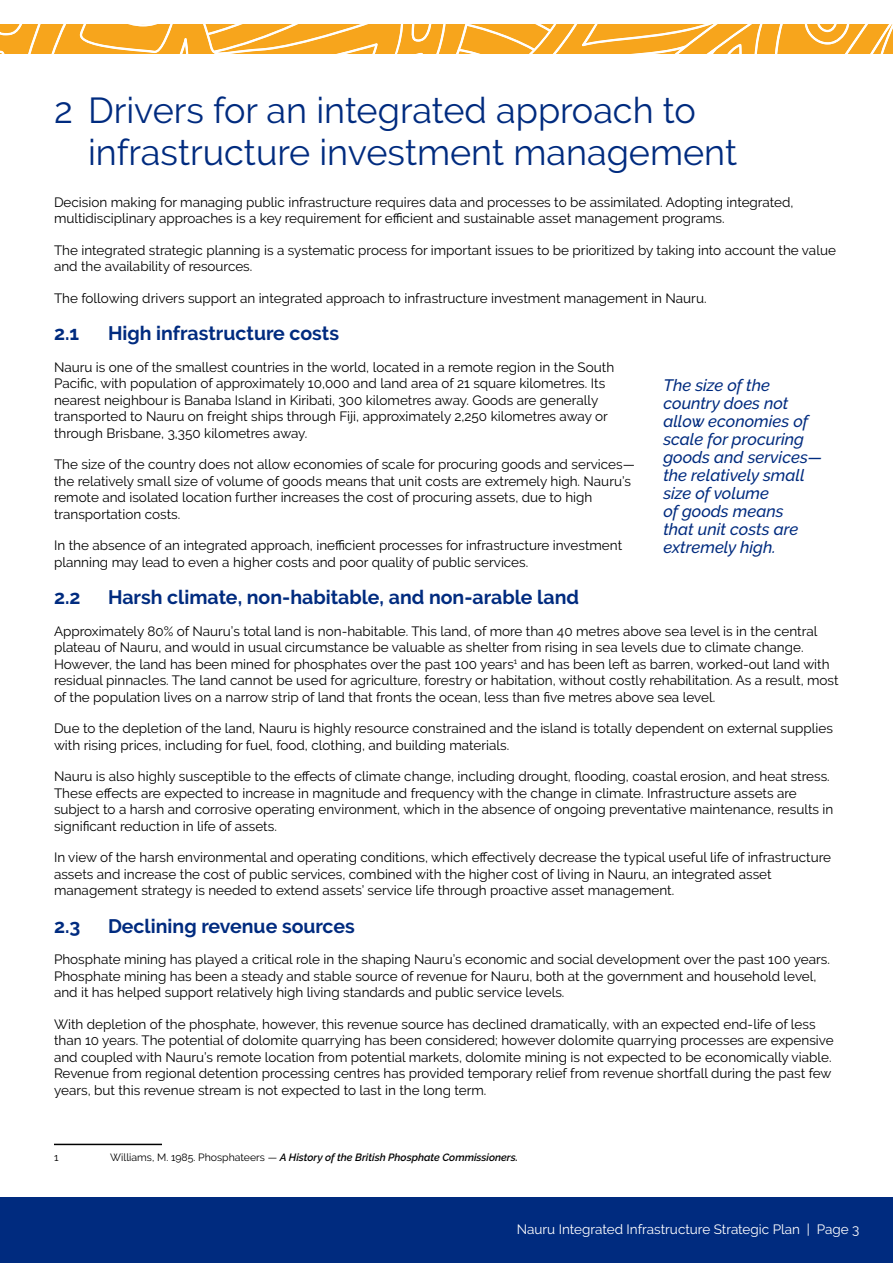
<style>
.page{position:relative;width:893px;height:1263px;background:#fff}
.page>*{position:absolute;margin:0;border:0;box-sizing:border-box;transform-origin:0 0}
.t1{font:36px/41.4px "Raleway";color:#002b7f}
.t2{font:700 19.5px "Raleway";color:#002b7f}
.t3{font:italic 500 16.5px/18px "Raleway";color:#002b7f}
.t4{font:13.5px/16.5px "Raleway";color:#000}
.t5{font:13.5px "Raleway";color:#fff}
.t6{font:italic 600 10.5px "Raleway";color:#000}
.t7{font:10.5px "Raleway";color:#000}
.s1{font-weight:400;font-style:normal}
</style>
<div class="page">
<hr style="left:54px;top:1144px;width:108px;height:1px;background:#000">
<div style="left:0;top:1197px;width:893px;height:66px;background:#002b7f"></div>
<svg style="left:0;top:24px;width:893px;height:30px;background:#f7b03a"></svg>
<h1 class="t1" style="left:88px;top:90px;width:651px;text-indent:-34px">2 Drivers for an integrated approach to infrastructure investment management</h1>
<p class="t4" style="left:54px;top:194px;width:741px">Decision making for managing public infrastructure requires data and processes to be assimilated. Adopting integrated, multidisciplinary approaches is a key requirement for efficient and sustainable asset management programs.</p>
<p class="t4" style="left:54px;top:241px;width:783px">The integrated strategic planning is a systematic process for important issues to be prioritized by taking into account the value and the availability of resources.</p>
<p class="t4" style="left:54px;top:289px;width:654px">The following drivers support an integrated approach to infrastructure investment management in Nauru.</p>
<h2 class="t2" style="left:54px;top:322px;width:27px">2.1</h2>
<h2 class="t2" style="left:108px;top:322px;width:233px">High infrastructure costs</h2>
<p class="t4" style="left:54px;top:359px;width:562px">Nauru is one of the smallest countries in the world, located in a remote region in the South Pacific, with population of approximately 10,000 and land area of 21 square kilometres. Its nearest neighbour is Banaba Island in Kiribati, 300 kilometres away. Goods are generally transported to Nauru on freight ships through Fiji, approximately 2,250 kilometres away or through Brisbane, 3,350 kilometres away.</p>
<p class="t4" style="left:54px;top:456px;width:582px">The size of the country does not allow economies of scale for procuring goods and services— the relatively small size of volume of goods means that unit costs are extremely high. Nauru’s remote and isolated location further increases the cost of procuring assets, due to high transportation costs.</p>
<p class="t4" style="left:54px;top:537px;width:570px">In the absence of an integrated approach, inefficient processes for infrastructure investment planning may lead to even a higher costs and poor quality of public services.</p>
<h2 class="t2" style="left:54px;top:586px;width:28px">2.2</h2>
<h2 class="t2" style="left:108px;top:586px;width:472px">Harsh climate, non-habitable, and non-arable land</h2>
<p class="t4" style="left:54px;top:623px;width:786px">Approximately 80% of Nauru’s total land is non-habitable. This land, of more than 40 metres above sea level is in the central plateau of Nauru, and would in usual circumstance be valuable as shelter from rising in sea levels due to climate change.<br>However, the land has been mined for phosphates over the past 100 years<sup>1</sup> and has been left as barren, worked-out land with residual pinnacles. The land cannot be used for agriculture, forestry or habitation, without costly rehabilitation. As a result, most of the population lives on a narrow strip of land that fronts the ocean, less than five metres above sea level.</p>
<p class="t4" style="left:54px;top:720px;width:780px">Due to the depletion of the land, Nauru is highly resource constrained and the island is totally dependent on external supplies with rising prices, including for fuel, food, clothing, and building materials.</p>
<p class="t4" style="left:54px;top:768px;width:781px">Nauru is also highly susceptible to the effects of climate change, including drought, flooding, coastal erosion, and heat stress.<br>These effects are expected to increase in magnitude and frequency with the change in climate. Infrastructure assets are subject to a harsh and corrosive operating environment, which in the absence of ongoing preventative maintenance, results in significant reduction in life of assets.</p>
<p class="t4" style="left:54px;top:849px;width:778px">In view of the harsh environmental and operating conditions, which effectively decrease the typical useful life of infrastructure assets and increase the cost of public services, combined with the higher cost of living in Nauru, an integrated asset management strategy is needed to extend assets’ service life through proactive asset management.</p>
<h2 class="t2" style="left:54px;top:915px;width:28px">2.3</h2>
<h2 class="t2" style="left:108px;top:915px;width:248px">Declining revenue sources</h2>
<p class="t4" style="left:54px;top:951px;width:777px">Phosphate mining has played a critical role in the shaping Nauru’s economic and social development over the past 100 years.<br>Phosphate mining has been a steady and stable source of revenue for Nauru, both at the government and household level, and it has helped support relatively high living standards and public service levels.</p>
<p class="t4" style="left:54px;top:1015px;width:781px">With depletion of the phosphate, however, this revenue source has declined dramatically, with an expected end-life of less than 10 years. The potential of dolomite quarrying has been considered; however dolomite quarrying processes are expensive and coupled with Nauru’s remote location from potential markets, dolomite mining is not expected to be economically viable.<br>Revenue from regional detention processing centres has provided temporary relief from revenue shortfall during the past few years, but this revenue stream is not expected to last in the long term.</p>
<p class="t3" style="left:663px;top:376px;width:160px">The size of the country does not allow economies of scale for procuring goods and services— the relatively small size of volume<br>of goods means<br>that unit costs are extremely high.</p>
<p class="t7" style="left:54px;top:1151px;width:6px">1</p>
<p class="t6" style="left:110px;top:1151px;width:409px"><span class="s1">Williams, M. 1985. Phosphateers —</span> A History of the British Phosphate Commissioners.</p>
<p class="t5" style="left:517px;top:1221px;width:344px">Nauru Integrated Infrastructure Strategic Plan | Page 3</p>
</div>
